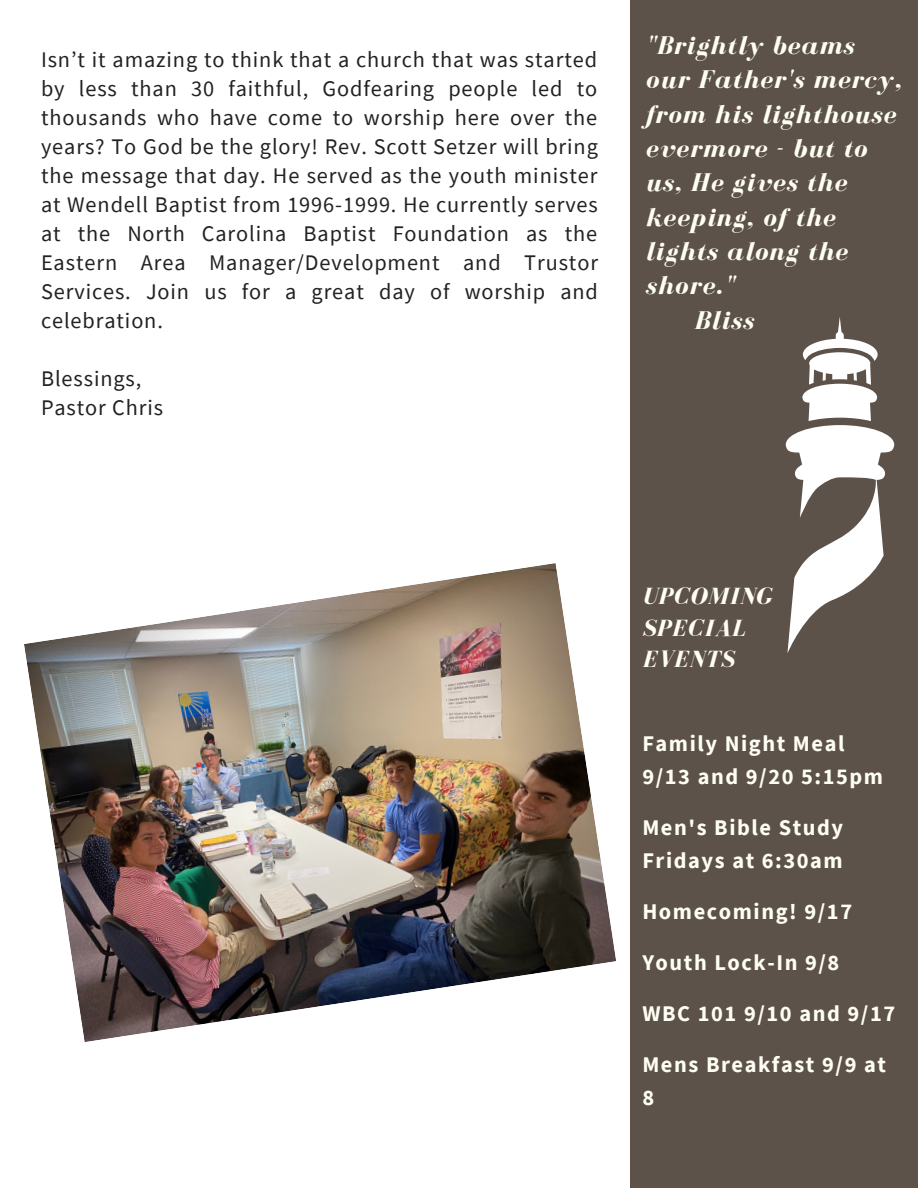
<style>
.page{position:relative;width:918px;height:1188px;background:#fff}
.page>*{position:absolute;margin:0;border:0;box-sizing:border-box;transform-origin:0 0}
.t1{font:italic 700 26.4px/34.3px "Bodoni FLF";letter-spacing:.04em;color:#fefef4}
.t2{font:italic 700 24.15px "Bodoni FLF";letter-spacing:.04em;color:#fefef4}
.t3{font:22.35px/29px "Source Sans Pro";letter-spacing:.04em;color:#222;text-align:justify}
.t4{font:700 22.35px/33px "Source Sans Pro";letter-spacing:.07em;color:#fefef4}
</style>
<div class="page">
<div style="left:630px;top:0;width:288px;height:1188px;background:#5d524a"></div>
<img style="left:24px;top:563px;width:592px;height:479px">
<svg style="left:786px;top:317px;width:108px;height:336px"></svg>
<p class="t3" style="left:41px;top:45px;width:559px">Isn’t it amazing to think that a church that was started by less than 30 faithful, Godfearing people led to thousands who have come to worship here over the years? To God be the glory! Rev. Scott Setzer will bring the message that day. He served as the youth minister at Wendell Baptist from 1996-1999. He currently serves at the North Carolina Baptist Foundation as the Eastern Area Manager/Development and Trustor Services. Join us for a great day of worship and celebration.</p>
<p class="t3" style="left:41px;top:364px;width:102px">Blessings,</p>
<p class="t3" style="left:41px;top:393px;width:124px">Pastor Chris</p>
<p class="t1" style="left:646px;top:28px;width:258px">"Brightly beams our Father's mercy, from his lighthouse evermore - but to us, He gives the keeping, of the lights along the shore."</p>
<p class="t1" style="left:695px;top:303px;width:61px">Bliss</p>
<p class="t2" style="left:642px;top:583px;width:131px">UPCOMING</p>
<p class="t2" style="left:642px;top:615px;width:104px">SPECIAL</p>
<p class="t2" style="left:642px;top:646px;width:94px">EVENTS</p>
<p class="t4" style="left:642px;top:726px;width:204px">Family Night Meal</p>
<p class="t4" style="left:642px;top:759px;width:242px">9/13 and 9/20 5:15pm</p>
<p class="t4" style="left:642px;top:810px;width:202px">Men's Bible Study</p>
<p class="t4" style="left:642px;top:843px;width:202px">Fridays at 6:30am</p>
<p class="t4" style="left:642px;top:894px;width:211px">Homecoming! 9/17</p>
<p class="t4" style="left:642px;top:945px;width:199px">Youth Lock-In 9/8</p>
<p class="t4" style="left:642px;top:996px;width:254px">WBC 101 9/10 and 9/17</p>
<p class="t4" style="left:642px;top:1047px;width:245px">Mens Breakfast 9/9 at<br>8</p>
</div>
